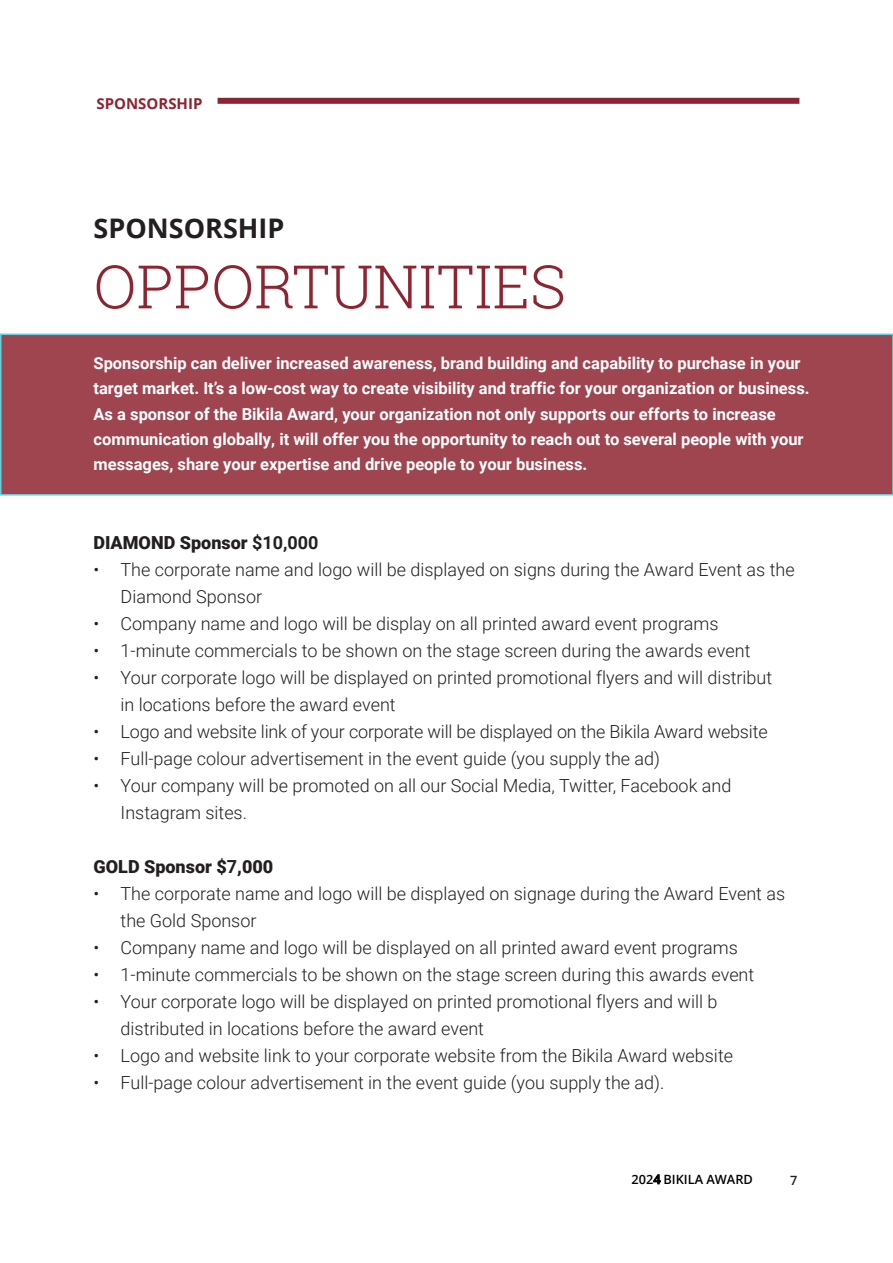
<style>
.page{position:relative;width:893px;height:1263px;background:#fff}
.page>*{position:absolute;margin:0;border:0;box-sizing:border-box;transform-origin:0 0}
.Page_Header_-_Blue{font:300 60px "Roboto Slab";color:#8d2431}
.Page_Header_-_Black{font:700 27px "Open Sans";color:#231f20}
.t1{font:300 18px/27px "Roboto";color:#231f20}
.Page_Header_Subtext{font:900 18px "Roboto";color:#231f20}
.Page_Header_Subtext-2{font:700 16.5px/25.5px "Roboto";color:#fff}
.Page_Section_Title{font:700 15px "Open Sans";color:#8d2431}
.t2{font:600 12.75px "Open Sans";color:#000}
.t3{font:600 12.75px "Open Sans";color:#231f20}
.s1{font-weight:700}
</style>
<div class="page">
<div style="left:0;top:334px;width:893px;height:161px;background:#9e4550;border:2px solid #4dc4d1"></div>
<div style="left:218px;top:98px;width:581px;height:6px;background:#8d2431"></div>
<p class="Page_Section_Title" style="left:96px;top:93px;width:108px">SPONSORSHIP</p>
<p class="Page_Header_-_Black" style="left:94px;top:209px;width:192px">SPONSORSHIP</p>
<p class="Page_Header_-_Blue" style="left:94px;top:245px;width:474px">OPPORTUNITIES</p>
<p class="Page_Header_Subtext-2" style="left:94px;top:349px;width:718px">Sponsorship can deliver increased awareness, brand building and capability to purchase in your target market. It’s a low-cost way to create visibility and traffic for your organization or business.<br>As a sponsor of the Bikila Award, your organization not only supports our efforts to increase communication globally, it will offer you the opportunity to reach out to several people with your messages, share your expertise and drive people to your business.</p>
<p class="Page_Header_Subtext" style="left:94px;top:530px;width:226px">DIAMOND Sponsor <span class="s1">$10,000</span></p>
<p class="t1" style="left:121px;top:555px;width:676px;text-indent:-27px">• The corporate name and logo will be displayed on signs during the Award Event as the<br>Diamond Sponsor</p>
<p class="t1" style="left:94px;top:609px;width:626px">• Company name and logo will be display on all printed award event programs</p>
<p class="t1" style="left:94px;top:636px;width:658px">• 1-minute commercials to be shown on the stage screen during the awards event</p>
<p class="t1" style="left:121px;top:663px;width:653px;text-indent:-27px">• Your corporate logo will be displayed on printed promotional flyers and will distribut in locations before the award event</p>
<p class="t1" style="left:94px;top:717px;width:676px">• Logo and website link of your corporate will be displayed on the Bikila Award website</p>
<p class="t1" style="left:94px;top:744px;width:568px">• Full-page colour advertisement in the event guide (you supply the ad)</p>
<p class="t1" style="left:121px;top:771px;width:612px;text-indent:-27px">• Your company will be promoted on all our Social Media, Twitter, Facebook and<br>Instagram sites.</p>
<p class="Page_Header_Subtext" style="left:94px;top:854px;width:181px">GOLD Sponsor $<span class="s1">7</span>,000</p>
<p class="t1" style="left:121px;top:879px;width:666px;text-indent:-27px">• The corporate name and logo will be displayed on signage during the Award Event as the Gold Sponsor</p>
<p class="t1" style="left:94px;top:933px;width:646px">• Company name and logo will be displayed on all printed award event programs</p>
<p class="t1" style="left:94px;top:960px;width:662px">• 1-minute commercials to be shown on the stage screen during this awards event</p>
<p class="t1" style="left:121px;top:987px;width:599px;text-indent:-27px">• Your corporate logo will be displayed on printed promotional flyers and will b distributed in locations before the award event</p>
<p class="t1" style="left:94px;top:1041px;width:641px">• Logo and website link to your corporate website from the Bikila Award website</p>
<p class="t1" style="left:94px;top:1068px;width:572px">• Full-page colour advertisement in the event guide (you supply the ad).</p>
<p class="t2" style="left:632px;top:1170px;width:123px">2024 BIKILA AWARD</p>
<p class="t3" style="left:790px;top:1171px;width:9px">7</p>
</div>
